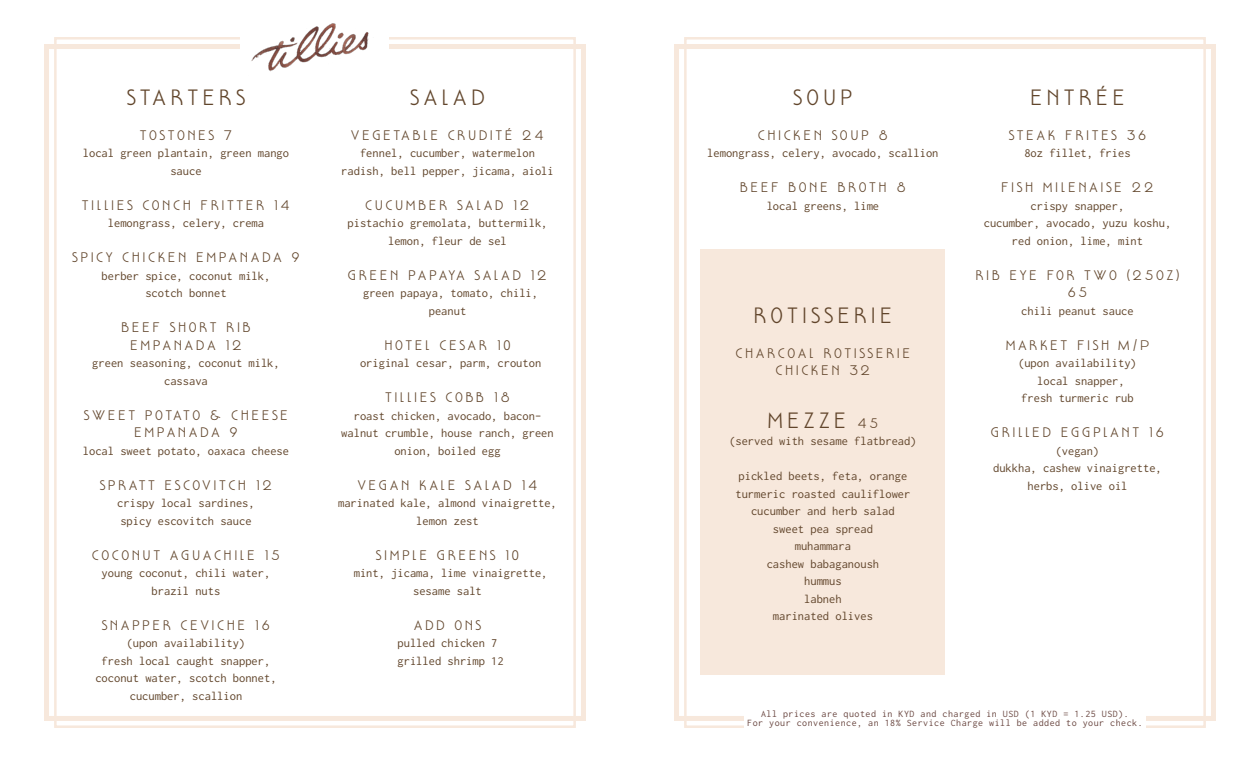
<style>
.page{position:relative;width:1260px;height:765px;background:#fff}
.page>*{position:absolute;margin:0;border:0;box-sizing:border-box;transform-origin:0 0}
.t1{font:20px "Mouron";letter-spacing:.2em;color:#61452b}
.t2{font:12.5px/17.5px "Inconsolata";color:#61452b;text-align:center}
.t3{font:12.5px/17.5px "Mouron";letter-spacing:.2em;color:#61452b;text-align:center}
.t4{font:10px/8.8px "Inconsolata";letter-spacing:.05em;color:#6b4842;text-align:center}
.s1{font-size:12.5px}
</style>
<div class="page">
<div style="left:44px;top:44px;width:542px;height:677px;border:5px solid #f7e8dc"></div>
<div style="left:674px;top:44px;width:542px;height:677px;border:5px solid #f7e8dc"></div>
<img style="left:241px;top:23px;width:148px;height:49px">
<div style="left:744px;top:709px;width:402px;height:21px;background:#fff"></div>
<div style="left:701px;top:250px;width:244px;height:425px;background:#f7e8dc"></div>
<p class="t1" style="left:127px;top:85px;width:120px">STARTERS</p>
<p class="t3" style="left:140px;top:126px;width:94px">TOSTONES 7</p>
<p class="t2" style="left:83px;top:144px;width:208px">local green plantain, green mango sauce</p>
<p class="t3" style="left:82px;top:196px;width:210px">TILLIES CONCH FRITTER 14</p>
<p class="t2" style="left:108px;top:214px;width:158px">lemongrass, celery, crema</p>
<p class="t3" style="left:72px;top:249px;width:229px">SPICY CHICKEN EMPANADA 9</p>
<p class="t2" style="left:102px;top:267px;width:170px">berber spice, coconut milk,</p>
<p class="t2" style="left:145px;top:284px;width:83px">scotch bonnet</p>
<p class="t3" style="left:121px;top:319px;width:131px">BEEF SHORT RIB</p>
<p class="t3" style="left:130px;top:336px;width:113px">EMPANADA 12</p>
<p class="t2" style="left:92px;top:354px;width:189px">green seasoning, coconut milk, cassava</p>
<p class="t3" style="left:84px;top:406px;width:206px">SWEET POTATO &amp; CHEESE<br>EMPANADA 9</p>
<p class="t2" style="left:83px;top:442px;width:208px">local sweet potato, oaxaca cheese</p>
<p class="t3" style="left:100px;top:476px;width:174px">SPRATT ESCOVITCH 12</p>
<p class="t2" style="left:117px;top:494px;width:139px">crispy local sardines,</p>
<p class="t2" style="left:120px;top:512px;width:133px">spicy escovitch sauce</p>
<p class="t3" style="left:92px;top:546px;width:190px">COCONUT AGUACHILE 15</p>
<p class="t2" style="left:102px;top:564px;width:170px">young coconut, chili water,</p>
<p class="t2" style="left:152px;top:582px;width:70px">brazil nuts</p>
<p class="t3" style="left:102px;top:616px;width:170px">SNAPPER CEVICHE 16</p>
<p class="t2" style="left:127px;top:634px;width:120px">(upon availability)</p>
<p class="t2" style="left:102px;top:652px;width:170px">fresh local caught snapper,</p>
<p class="t2" style="left:95px;top:669px;width:183px">coconut water, scotch bonnet, cucumber, scallion</p>
<p class="t1" style="left:410px;top:85px;width:76px">SALAD</p>
<p class="t3" style="left:351px;top:126px;width:195px">VEGETABLE CRUDITÉ 24</p>
<p class="t2" style="left:341px;top:144px;width:214px">fennel, cucumber, watermelon radish, bell pepper, jicama, aioli</p>
<p class="t3" style="left:365px;top:196px;width:166px">CUCUMBER SALAD 12</p>
<p class="t2" style="left:348px;top:214px;width:201px">pistachio gremolata, buttermilk, lemon, fleur de sel</p>
<p class="t3" style="left:348px;top:266px;width:201px">GREEN PAPAYA SALAD 12</p>
<p class="t2" style="left:363px;top:284px;width:176px">green papaya, tomato, chili, peanut</p>
<p class="t3" style="left:385px;top:336px;width:128px">HOTEL CESAR 10</p>
<p class="t2" style="left:360px;top:354px;width:183px">original cesar, parm, crouton</p>
<p class="t3" style="left:385px;top:389px;width:126px">TILLIES COBB 18</p>
<p class="t2" style="left:341px;top:407px;width:214px">roast chicken, avocado, bacon&shy;walnut crumble, house ranch, green onion, boiled egg</p>
<p class="t3" style="left:357px;top:476px;width:182px">VEGAN KALE SALAD 14</p>
<p class="t2" style="left:338px;top:494px;width:220px">marinated kale, almond vinaigrette, lemon zest</p>
<p class="t3" style="left:376px;top:546px;width:145px">SIMPLE GREENS 10</p>
<p class="t2" style="left:354px;top:564px;width:195px">mint, jicama, lime vinaigrette, sesame salt</p>
<p class="t3" style="left:414px;top:616px;width:69px">ADD ONS</p>
<p class="t2" style="left:398px;top:634px;width:101px">pulled chicken 7</p>
<p class="t2" style="left:398px;top:652px;width:108px">grilled shrimp 12</p>
<p class="t1" style="left:793px;top:85px;width:61px">SOUP</p>
<p class="t3" style="left:758px;top:126px;width:132px">CHICKEN SOUP 8</p>
<p class="t2" style="left:707px;top:144px;width:233px">lemongrass, celery, avocado, scallion</p>
<p class="t3" style="left:740px;top:179px;width:168px">BEEF BONE BROTH 8</p>
<p class="t2" style="left:767px;top:197px;width:114px">local greens, lime</p>
<p class="t1" style="left:753px;top:302px;width:141px">ROTISSERIE</p>
<p class="t3" style="left:736px;top:344px;width:176px">CHARCOAL ROTISSERIE<br>CHICKEN 32</p>
<p class="t1" style="left:767px;top:407px;width:113px">MEZZE <span class="s1">45</span></p>
<p class="t2" style="left:729px;top:432px;width:189px">(served with sesame flatbread)</p>
<p class="t2" style="left:739px;top:467px;width:170px">pickled beets, feta, orange</p>
<p class="t2" style="left:735px;top:485px;width:176px">turmeric roasted cauliflower</p>
<p class="t2" style="left:751px;top:502px;width:145px">cucumber and herb salad</p>
<p class="t2" style="left:773px;top:520px;width:101px">sweet pea spread</p>
<p class="t2" style="left:795px;top:537px;width:58px">muhammara</p>
<p class="t2" style="left:767px;top:555px;width:114px">cashew babaganoush</p>
<p class="t2" style="left:804px;top:572px;width:39px">hummus</p>
<p class="t2" style="left:804px;top:590px;width:39px">labneh</p>
<p class="t2" style="left:773px;top:607px;width:101px">marinated olives</p>
<p class="t1" style="left:1030px;top:85px;width:96px">ENTRÉE</p>
<p class="t3" style="left:1009px;top:126px;width:139px">STEAK FRITES 36</p>
<p class="t2" style="left:1024px;top:144px;width:108px">8oz fillet, fries</p>
<p class="t3" style="left:1001px;top:179px;width:154px">FISH MILENAISE 22</p>
<p class="t2" style="left:1031px;top:197px;width:95px">crispy snapper,</p>
<p class="t2" style="left:984px;top:214px;width:189px">cucumber, avocado, yuzu koshu,</p>
<p class="t2" style="left:1012px;top:232px;width:133px">red onion, lime, mint</p>
<p class="t3" style="left:976px;top:266px;width:205px">RIB EYE FOR TWO (25OZ)<br>65</p>
<p class="t2" style="left:1021px;top:302px;width:114px">chili peanut sauce</p>
<p class="t3" style="left:1006px;top:336px;width:145px">MARKET FISH M/P</p>
<p class="t2" style="left:1018px;top:354px;width:120px">(upon availability)</p>
<p class="t2" style="left:1037px;top:372px;width:89px">local snapper,</p>
<p class="t2" style="left:1021px;top:389px;width:114px">fresh turmeric rub</p>
<p class="t3" style="left:991px;top:424px;width:175px">GRILLED EGGPLANT 16</p>
<p class="t2" style="left:1056px;top:442px;width:45px">(vegan)</p>
<p class="t2" style="left:993px;top:459px;width:170px">dukkha, cashew vinaigrette,</p>
<p class="t2" style="left:1028px;top:477px;width:101px">herbs, olive oil</p>
<p class="t4" style="left:747px;top:709px;width:397px">All prices are quoted in KYD and charged in USD (1 KYD = 1.25 USD).<br>For your convenience, an 18% Service Charge will be added to your check.</p>
</div>
